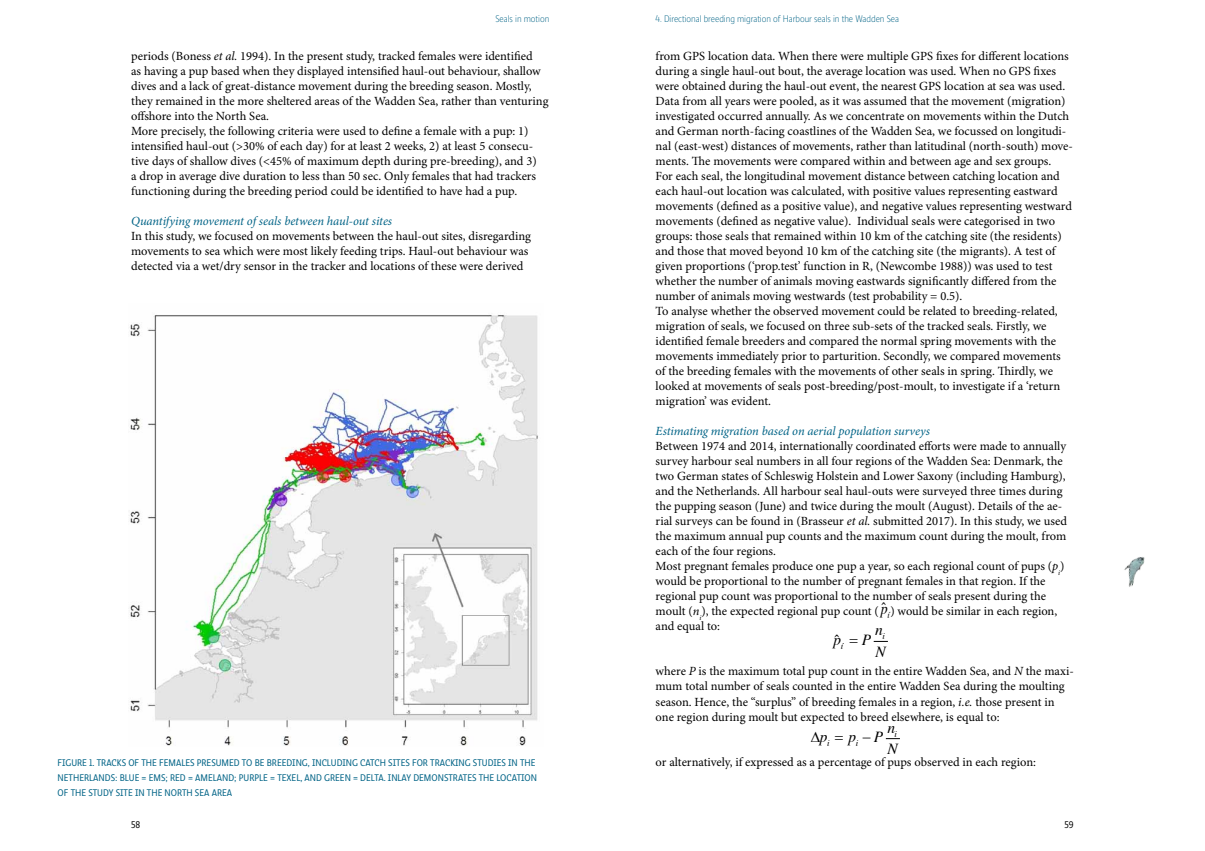
<style>
.page{position:relative;width:1205px;height:851px;background:#fff}
.page>*{position:absolute;margin:0;border:0;box-sizing:border-box;transform-origin:0 0}
.t1{font:15.88px "Times";color:#000;scale:.88 1}
.t2{font:italic 15.38px "Times";color:#000}
.t3{font:15.38px "Times";color:#000}
.t4{font:12.5px/15px "Minion Pro";color:#000}
.t5{font:italic 12.5px "Minion Pro";letter-spacing:-.005em;color:#006386}
.t6{font:10px "Ratio Display";color:#006386}
.t7{font:300 10px "Ratio Display";color:#006386}
.t8{font:10px "Ratio Display";color:#000}
.t9{font:italic 9px "Times";color:#000}
.s1{font-style:italic}
</style>
<div class="page">
<img style="left:1124px;top:557px;width:21px;height:30px">
<img style="left:129px;top:315px;width:409px;height:431px">
<svg style="left:874px;top:641px;width:14px;height:1px"></svg>
<svg style="left:886px;top:738px;width:14px;height:1px"></svg>
<p class="t7" style="left:495px;top:13px;width:55px">Seals in motion</p>
<p class="t7" style="left:656px;top:13px;width:245px">4. Directional breeding migration of Harbour seals in the Wadden Sea</p>
<p class="t4" style="left:131px;top:49px;width:419px">periods (Boness <span class="s1">et al.</span> 1994). In the present study, tracked females were identified<br>as having a pup based when they displayed intensified haul-out behaviour, shallow dives and a lack of great-distance movement during the breeding season. Mostly, they remained in the more sheltered areas of the Wadden Sea, rather than venturing offshore into the North Sea.<br>More precisely, the following criteria were used to define a female with a pup: 1) intensified haul-out (&gt;30% of each day) for at least 2 weeks, 2) at least 5 consecu&shy;tive days of shallow dives (&lt;45% of maximum depth during pre-breeding), and 3)<br>a drop in average dive duration to less than 50 sec. Only females that had trackers functioning during the breeding period could be identified to have had a pup.</p>
<p class="t5" style="left:131px;top:214px;width:262px">Quantifying movement of seals between haul-out sites</p>
<p class="t4" style="left:131px;top:229px;width:401px">In this study, we focused on movements between the haul-out sites, disregarding movements to sea which were most likely feeding trips. Haul-out behaviour was detected via a wet/dry sensor in the tracker and locations of these were derived</p>
<p class="t4" style="left:656px;top:49px;width:419px">from GPS location data. When there were multiple GPS fixes for different locations during a single haul-out bout, the average location was used. When no GPS fixes were obtained during the haul-out event, the nearest GPS location at sea was used.<br>Data from all years were pooled, as it was assumed that the movement (migration) investigated occurred annually. As we concentrate on movements within the Dutch and German north-facing coastlines of the Wadden Sea, we focussed on longitudi&shy;nal (east-west) distances of movements, rather than latitudinal (north-south) move&shy;ments. The movements were compared within and between age and sex groups.<br>For each seal, the longitudinal movement distance between catching location and each haul-out location was calculated, with positive values representing eastward movements (defined as a positive value), and negative values representing westward movements (defined as negative value). Individual seals were categorised in two groups: those seals that remained within 10 km of the catching site (the residents) and those that moved beyond 10 km of the catching site (the migrants). A test of given proportions (‘prop.test’ function in R, (Newcombe 1988)) was used to test whether the number of animals moving eastwards significantly differed from the number of animals moving westwards (test probability = 0.5).<br>To analyse whether the observed movement could be related to breeding-related, migration of seals, we focused on three sub-sets of the tracked seals. Firstly, we identified female breeders and compared the normal spring movements with the movements immediately prior to parturition. Secondly, we compared movements of the breeding females with the movements of other seals in spring. Thirdly, we looked at movements of seals post-breeding/post-moult, to investigate if a ‘return migration’ was evident.</p>
<p class="t5" style="left:656px;top:424px;width:276px">Estimating migration based on aerial population surveys</p>
<p class="t4" style="left:656px;top:439px;width:413px">Between 1974 and 2014, internationally coordinated efforts were made to annually survey harbour seal numbers in all four regions of the Wadden Sea: Denmark, the two German states of Schleswig Holstein and Lower Saxony (including Hamburg), and the Netherlands. All harbour seal haul-outs were surveyed three times during the pupping season (June) and twice during the moult (August). Details of the ae&shy;rial surveys can be found in (Brasseur <span class="s1">et al.</span> submitted 2017). In this study, we used the maximum annual pup counts and the maximum count during the moult, from each of the four regions.<br>Most pregnant females produce one pup a year, so each regional count of pups (<span class="s1">p</span><sub>i</sub>) would be proportional to the number of pregnant females in that region. If the regional pup count was proportional to the number of seals present during the moult (<span class="s1">n</span><sub>i</sub>), the expected regional pup count ( ) would be similar in each region, and equal to:</p>
<p class="t4" style="left:656px;top:664px;width:420px">where <span class="s1">P</span> is the maximum total pup count in the entire Wadden Sea, and <span class="s1">N</span> the maxi&shy;mum total number of seals counted in the entire Wadden Sea during the moulting season. Hence, the “surplus” of breeding females in a region, <span class="s1">i.e.</span> those present in one region during moult but expected to breed elsewhere, is equal to:</p>
<p class="t4" style="left:656px;top:754px;width:382px">or alternatively, if expressed as a percentage of pups observed in each region:</p>
<p class="t1" style="left:881px;top:593px;width:12px">ˆ <sub>í</sub><span class="s1">p</span></p>
<p class="t2" style="left:875px;top:616px;width:9px">n</p>
<p class="t3" style="left:835px;top:625px;width:7px">ˆ</p>
<p class="t9" style="left:882px;top:628px;width:4px">i</p>
<p class="t9" style="left:841px;top:638px;width:4px">í</p>
<p class="t2" style="left:833px;top:626px;width:9px">p</p>
<p class="t2" style="left:862px;top:626px;width:11px">P</p>
<p class="t2" style="left:875px;top:638px;width:12px">N</p>
<p class="t2" style="left:887px;top:714px;width:9px">n</p>
<p class="t9" style="left:894px;top:725px;width:4px">i</p>
<p class="t2" style="left:820px;top:723px;width:9px">p</p>
<p class="t2" style="left:848px;top:723px;width:36px">p P</p>
<p class="t9" style="left:827px;top:735px;width:4px">i</p>
<p class="t9" style="left:856px;top:735px;width:4px">i</p>
<p class="t2" style="left:887px;top:735px;width:12px">N</p>
<p class="t6" style="left:58px;top:756px;width:11px">FIGURE</p>
<p class="t6" style="left:89px;top:756px;width:19px">1. TRACK</p>
<p class="t6" style="left:122px;top:756px;width:196px">S OF THE FEMALES PRESUMED TO BE BREEDING, INCLU</p>
<p class="t6" style="left:337px;top:756px;width:12px">DING</p>
<p class="t6" style="left:360px;top:756px;width:81px">CATCH SITES FOR TRACKING</p>
<p class="t6" style="left:473px;top:756px;width:58px">STUDIES IN THE</p>
<p class="t6" style="left:58px;top:771px;width:22px">NETHERLAN</p>
<p class="t6" style="left:105px;top:771px;width:109px">DS: BLUE = EMS; RED = AMELAN</p>
<p class="t6" style="left:228px;top:771px;width:17px">D; PURPLE</p>
<p class="t6" style="left:270px;top:771px;width:61px">= TEXEL, AN D GREEN</p>
<p class="t6" style="left:353px;top:771px;width:41px">= DELTA. INLAY</p>
<p class="t6" style="left:413px;top:771px;width:90px">DEMON STRATES THE LOCA</p>
<p class="t6" style="left:517px;top:771px;width:11px">TION</p>
<p class="t6" style="left:58px;top:786px;width:161px">OF THE STUDY SITE IN THE NORTH SEA AREA</p>
<p class="t8" style="left:131px;top:818px;width:11px">58</p>
<p class="t8" style="left:1064px;top:818px;width:11px">59</p>
</div>
